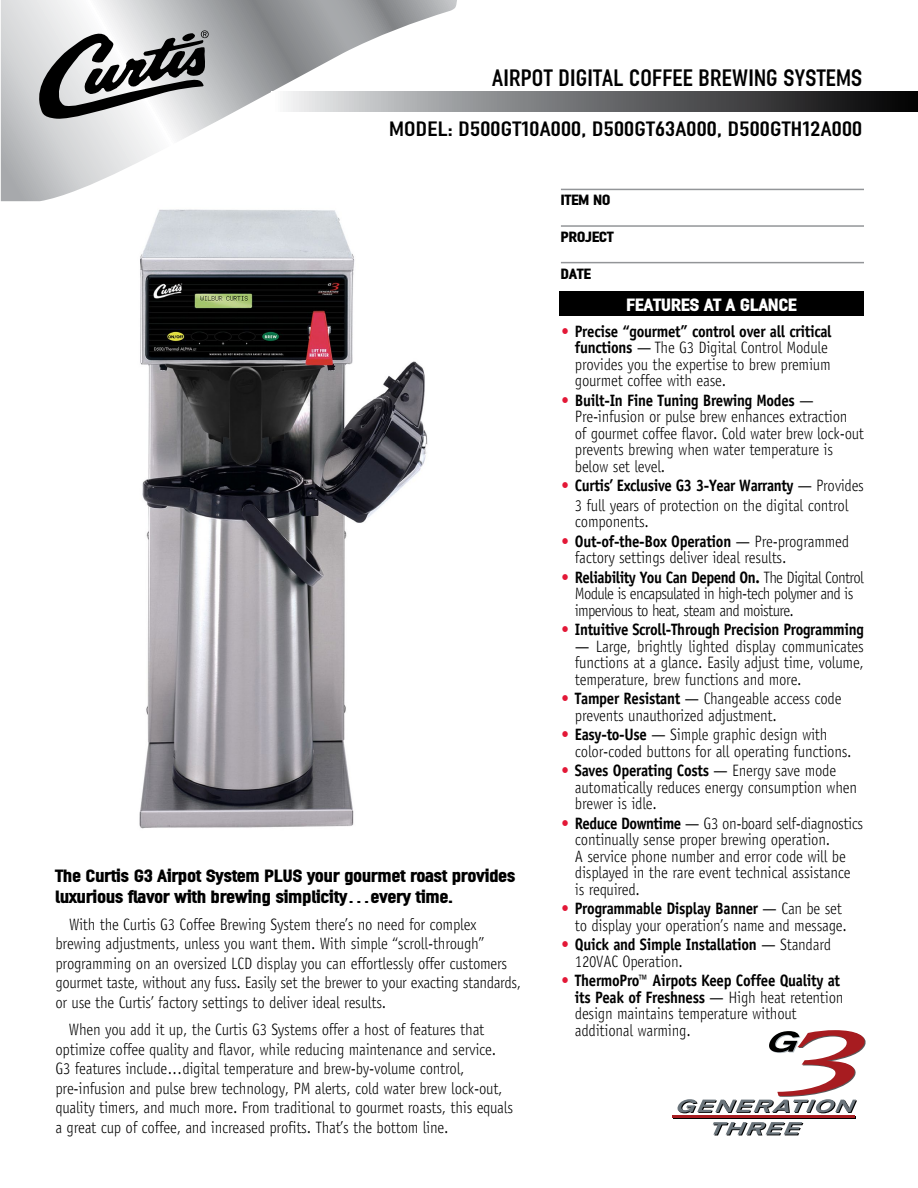
<style>
.page{position:relative;width:918px;height:1188px;background:#fff}
.page>*{position:absolute;margin:0;border:0;box-sizing:border-box;transform-origin:0 0}
.t1{font:24px "Linotype Ordinar";color:#000;scale:.88 1}
.t2{font:21px "Linotype Ordinar";color:#000}
.t3{font:700 18px/21px "Linotype Ordinar";color:#000}
.t4{font:700 18px "Linotype Ordinar";color:#fff}
.t5{font:300 16.5px/16.5px "Officina Sans";letter-spacing:-.02em;color:#000;scale:.9 1}
.t6{font:300 16.5px/16.5px "Officina Sans";letter-spacing:-.05em;color:#000;scale:.9 1}
.t7{font:700 16.5px/16.5px "Officina Sans";letter-spacing:-.02em;color:#000;scale:.9 1}
.t8{font:700 15px "Linotype Ordinar";color:#000}
.s1{font-weight:700;color:#e31837}
.s2{font-weight:700}
.s3{color:#e31837}
.s4{font-weight:300}
</style>
<div class="page">
<img style="left:139px;top:209px;width:289px;height:620px">
<div style="left:559px;top:291px;width:305px;height:25px;background:#000"></div>
<hr style="left:561px;top:189px;width:303px;height:1px;background:#939598">
<hr style="left:561px;top:225px;width:303px;height:2px;background:#939598">
<hr style="left:561px;top:262px;width:303px;height:1px;background:#939598">
<svg style="left:1px;top:0;width:456px;height:201px"></svg>
<svg style="left:272px;top:92px;width:646px;height:19px;background:#717274"></svg>
<svg style="left:36px;top:30px;width:173px;height:89px"></svg>
<hr style="left:673px;top:1116px;width:183px;height:3px;background:#000">
<svg style="left:713px;top:1122px;width:90px;height:13px"></svg>
<svg style="left:677px;top:1030px;width:189px;height:83px"></svg>
<hr style="left:672px;top:1116px;width:183px;height:2px;background:#a71c20">
<h1 class="t1" style="left:492px;top:63px;width:422px">AIRPOT DIGITAL COFFEE BREWING SYSTEMS</h1>
<p class="t2" style="left:389px;top:116px;width:475px">MODEL: D500GT10A000, D500GT63A000, D500GTH12A000</p>
<p class="t3" style="left:56px;top:865px;width:462px">The Curtis G3 Airpot System PLUS your gourmet roast provides luxurious flavor with brewing simplicity…every time.</p>
<p class="t5" style="left:56px;top:915px;width:519px;line-height:19.5px;text-indent:14px">With the Curtis G3 Coffee Brewing System there’s no need for complex brewing adjustments, unless you want them. With simple “scroll-through” programming on an oversized LCD display you can effortlessly offer customers gourmet taste, without any fuss. Easily set the brewer to your exacting standards, or use the Curtis’ factory settings to deliver ideal results.</p>
<p class="t5" style="left:56px;top:1020px;width:510px;line-height:19.5px;text-indent:13px">When you add it up, the Curtis G3 Systems offer a host of features that optimize coffee quality and flavor, while reducing maintenance and service.<br>G3 features include...digital temperature and brew-by-volume control, pre-infusion and pulse brew technology, PM alerts, cold water brew lock-out, quality timers, and much more. From traditional to gourmet roasts, this equals a great cup of coffee, and increased profits. That’s the bottom line.</p>
<p class="t8" style="left:561px;top:191px;width:51px">ITEM NO</p>
<p class="t8" style="left:561px;top:227px;width:54px">PROJECT</p>
<p class="t8" style="left:561px;top:264px;width:31px">DATE</p>
<p class="t4" style="left:626px;top:293px;width:172px">FEATURES AT A GLANCE</p>
<p class="t5" style="left:575px;top:323px;width:287px;text-indent:-14px"><span class="s1">•</span> <span class="s2">Precise “gourmet” control over all critical functions</span> — The G3 Digital Control Module provides you the expertise to brew premium gourmet coffee with ease.</p>
<p class="t5" style="left:575px;top:392px;width:323px;text-indent:-13px"><span class="s1">•</span> <span class="s2">Built-In Fine Tuning Brewing Modes</span> — Pre-infusion or pulse brew enhances extraction<br>of gourmet coffee flavor. Cold water brew lock-out prevents brewing when water temperature is below set level.</p>
<p class="t5" style="left:561px;top:476px;width:338px;line-height:19.5px;text-align:center"><span class="s1">•</span> <span class="s2">Curtis’ Exclusive G3 3-Year Warranty</span> — Provides<br>3 full years of protection on the digital control</p>
<p class="t5" style="left:575px;top:514px;width:84px">components.</p>
<p class="t5" style="left:575px;top:533px;width:306px;text-indent:-13px"><span class="s1">•</span> <span class="s2">Out-of-the-Box Operation</span> — Pre-programmed factory settings deliver ideal results.</p>
<p class="t6" style="left:575px;top:569px;width:323px;text-indent:-13px"><span class="s1">•</span> <span class="s2">Reliability You Can Depend On.</span> The Digital Control<br>Module is encapsulated in high-tech polymer and is impervious to heat, steam and moisture.</p>
<p class="t7" style="left:561px;top:621px;width:338px"><span class="s3">•</span> Intuitive Scroll-Through Precision Programming</p>
<p class="t5" style="left:575px;top:638px;width:323px;text-align:justify">— Large, brightly lighted display communicates functions at a glance. Easily adjust time, volume, temperature, brew functions and more.</p>
<p class="t5" style="left:575px;top:691px;width:298px;text-indent:-13px"><span class="s1">•</span> <span class="s2">Tamper Resistant</span> — Changeable access code prevents unauthorized adjustment.</p>
<p class="t5" style="left:575px;top:727px;width:309px;text-indent:-13px"><span class="s1">•</span> <span class="s2">Easy-to-Use</span> — Simple graphic design with color-coded buttons for all operating functions.</p>
<p class="t5" style="left:575px;top:763px;width:315px;text-indent:-13px"><span class="s1">•</span> <span class="s2">Saves Operating Costs</span> — Energy save mode automatically reduces energy consumption when brewer is idle.</p>
<p class="t5" style="left:575px;top:815px;width:322px;text-indent:-13px"><span class="s1">•</span> <span class="s2">Reduce Downtime</span> — G3 on-board self-diagnostics continually sense proper brewing operation.<br>A service phone number and error code will be displayed in the rare event technical assistance is required.</p>
<p class="t5" style="left:561px;top:901px;width:319px;text-align:right"><span class="s1">•</span> <span class="s2">Programmable Display Banner</span> — Can be set to display your operation’s name and message.</p>
<p class="t7" style="left:575px;top:936px;width:286px;text-indent:-13px"><span class="s3">•</span> Quick and Simple Installation <span class="s4">— Standard<br>120VAC Operation.</span></p>
<p class="t5" style="left:575px;top:973px;width:300px;text-indent:-13px"><span class="s1">•</span> <span class="s2">ThermoPro™ Airpots Keep Coffee Quality at its Peak of Freshness</span> — High heat retention design maintains temperature without additional warming.</p>
</div>
